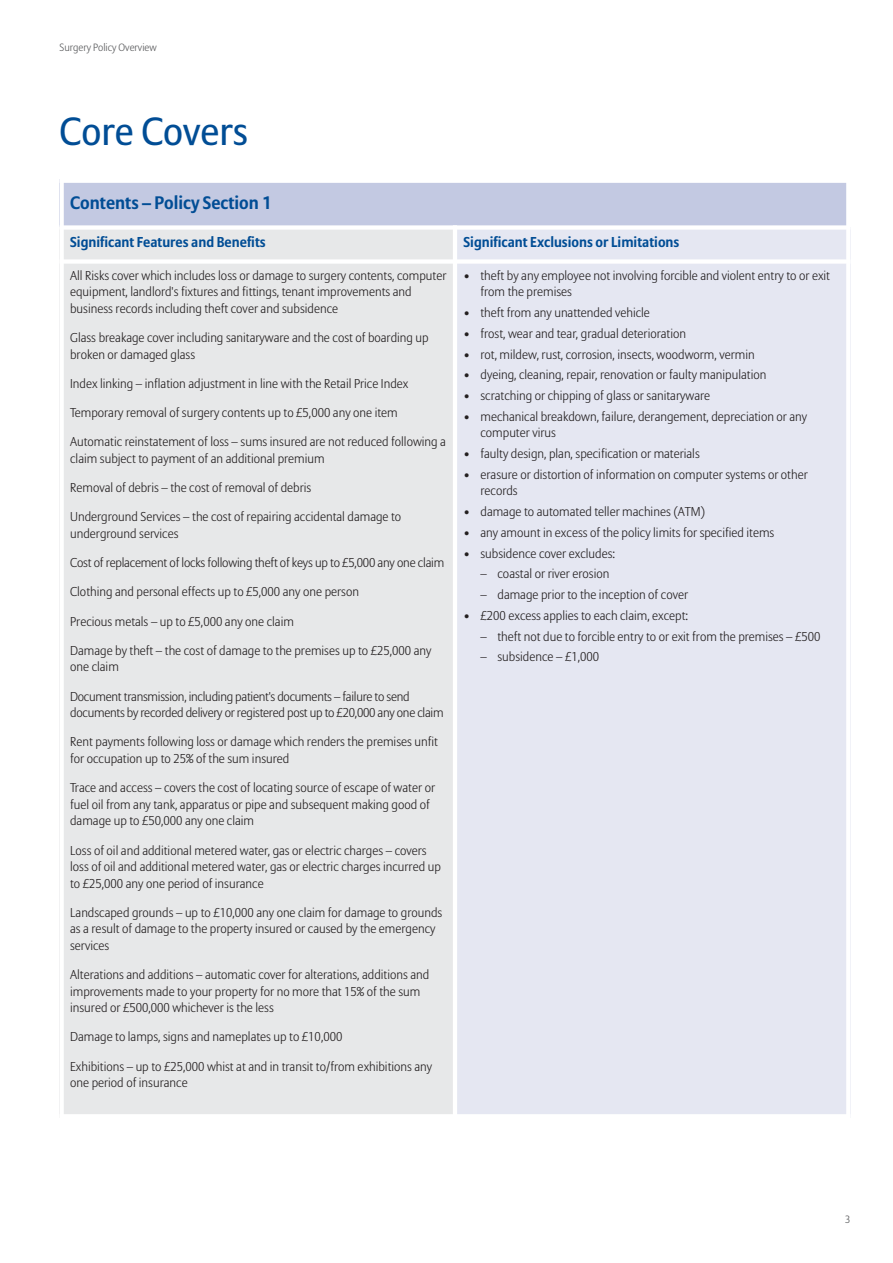
<style>
.page{position:relative;width:893px;height:1263px;background:#fff}
.page>*{position:absolute;margin:0;border:0;box-sizing:border-box;transform-origin:0 0}
.t1{font:39px "Allianz Sans";color:#014d95}
.t2{font:700 18px "Allianz Sans";color:#014d95}
.t3{font:700 14.25px "Allianz Sans";color:#014d95}
.t4{font:300 12.75px/16.5px "Allianz Sans";color:#231f20}
.t5{font:300 12.75px/16.5px "Allianz Sans";letter-spacing:-.02em;color:#231f20}
.t6{font:300 10.5px "Allianz Sans";color:#57585a}
</style>
<div class="page">
<div style="left:60px;top:179px;width:788px;height:48px;background:#c3c9e2"></div>
<div style="left:60px;top:227px;width:395px;height:34px;background:#e7e8e9"></div>
<div style="left:455px;top:227px;width:395px;height:34px;background:#e5e7f2"></div>
<div style="left:60px;top:261px;width:395px;height:857px;background:#e7e8e9"></div>
<div style="left:455px;top:261px;width:395px;height:857px;background:#e5e7f2"></div>
<hr style="left:60px;top:179px;width:4px;height:939px;background:#fff">
<hr style="left:453px;top:225px;width:4px;height:893px;background:#fff">
<hr style="left:846px;top:179px;width:4px;height:939px;background:#fff">
<hr style="left:60px;top:179px;width:790px;height:4px;background:#fff">
<div style="left:60px;top:225px;width:790px;height:5px;background:#fff"></div>
<div style="left:60px;top:259px;width:790px;height:5px;background:#fff"></div>
<hr style="left:60px;top:1114px;width:790px;height:4px;background:#fff">
<p class="t6" style="left:60px;top:43px;width:99px">Surgery Policy Overview</p>
<h1 class="t1" style="left:60px;top:115px;width:190px">Core Covers</h1>
<h2 class="t2" style="left:70px;top:195px;width:203px">Contents – Policy Section 1</h2>
<p class="t3" style="left:70px;top:236px;width:197px">Significant Features and Benefits</p>
<p class="t3" style="left:463px;top:236px;width:217px">Significant Exclusions or Limitations</p>
<p class="t4" style="left:70px;top:268px;width:378px">All Risks cover which includes loss or damage to surgery contents, computer equipment, landlord's fixtures and fittings, tenant improvements and business records including theft cover and subsidence</p>
<p class="t4" style="left:70px;top:330px;width:360px">Glass breakage cover including sanitaryware and the cost of boarding up broken or damaged glass</p>
<p class="t4" style="left:70px;top:376px;width:340px">Index linking – inflation adjustment in line with the Retail Price Index</p>
<p class="t4" style="left:70px;top:405px;width:329px">Temporary removal of surgery contents up to £5,000 any one item</p>
<p class="t4" style="left:70px;top:435px;width:377px">Automatic reinstatement of loss – sums insured are not reduced following a claim subject to payment of an additional premium</p>
<p class="t4" style="left:70px;top:480px;width:243px">Removal of debris – the cost of removal of debris</p>
<p class="t4" style="left:70px;top:510px;width:333px">Underground Services – the cost of repairing accidental damage to underground services</p>
<p class="t4" style="left:70px;top:556px;width:376px">Cost of replacement of locks following theft of keys up to £5,000 any one claim</p>
<p class="t4" style="left:70px;top:585px;width:290px">Clothing and personal effects up to £5,000 any one person</p>
<p class="t4" style="left:70px;top:614px;width:225px">Precious metals – up to £5,000 any one claim</p>
<p class="t4" style="left:70px;top:643px;width:363px">Damage by theft – the cost of damage to the premises up to £25,000 any one claim</p>
<p class="t5" style="left:70px;top:689px;width:375px">Document transmission, including patient's documents – failure to send documents by recorded delivery or registered post up to £20,000 any one claim</p>
<p class="t4" style="left:70px;top:735px;width:369px">Rent payments following loss or damage which renders the premises unfit for occupation up to 25% of the sum insured</p>
<p class="t4" style="left:70px;top:781px;width:366px">Trace and access – covers the cost of locating source of escape of water or fuel oil from any tank, apparatus or pipe and subsequent making good of damage up to £50,000 any one claim</p>
<p class="t4" style="left:70px;top:843px;width:372px">Loss of oil and additional metered water, gas or electric charges – covers loss of oil and additional metered water, gas or electric charges incurred up to £25,000 any one period of insurance</p>
<p class="t4" style="left:70px;top:905px;width:374px">Landscaped grounds – up to £10,000 any one claim for damage to grounds as a result of damage to the property insured or caused by the emergency services</p>
<p class="t4" style="left:70px;top:967px;width:361px">Alterations and additions – automatic cover for alterations, additions and improvements made to your property for no more that 15% of the sum insured or £500,000 whichever is the less</p>
<p class="t4" style="left:70px;top:1030px;width:274px">Damage to lamps, signs and nameplates up to £10,000</p>
<p class="t4" style="left:70px;top:1059px;width:364px">Exhibitions – up to £25,000 whist at and in transit to/from exhibitions any one period of insurance</p>
<p class="t4" style="left:480px;top:268px;width:351px;text-indent:-17px">• theft by any employee not involving forcible and violent entry to or exit from the premises</p>
<p class="t4" style="left:463px;top:305px;width:188px">• theft from any unattended vehicle</p>
<p class="t4" style="left:463px;top:326px;width:224px">• frost, wear and tear, gradual deterioration</p>
<p class="t4" style="left:463px;top:347px;width:293px">• rot, mildew, rust, corrosion, insects, woodworm, vermin</p>
<p class="t4" style="left:463px;top:368px;width:304px">• dyeing, cleaning, repair, renovation or faulty manipulation</p>
<p class="t4" style="left:463px;top:388px;width:248px">• scratching or chipping of glass or sanitaryware</p>
<p class="t4" style="left:480px;top:409px;width:328px;text-indent:-17px">• mechanical breakdown, failure, derangement, depreciation or any computer virus</p>
<p class="t4" style="left:463px;top:446px;width:238px">• faulty design, plan, specification or materials</p>
<p class="t4" style="left:480px;top:467px;width:329px;text-indent:-17px">• erasure or distortion of information on computer systems or other records</p>
<p class="t4" style="left:463px;top:504px;width:243px">• damage to automated teller machines (ATM)</p>
<p class="t4" style="left:463px;top:525px;width:312px">• any amount in excess of the policy limits for specified items</p>
<p class="t4" style="left:463px;top:546px;width:153px">• subsidence cover excludes:</p>
<p class="t4" style="left:480px;top:567px;width:130px">– coastal or river erosion</p>
<p class="t4" style="left:480px;top:587px;width:209px">– damage prior to the inception of cover</p>
<p class="t4" style="left:463px;top:608px;width:226px">• £200 excess applies to each claim, except:</p>
<p class="t4" style="left:480px;top:629px;width:342px">– theft not due to forcible entry to or exit from the premises – £500</p>
<p class="t4" style="left:480px;top:650px;width:120px">– subsidence – £1,000</p>
<p class="t6" style="left:845px;top:1215px;width:7px">3</p>
</div>
